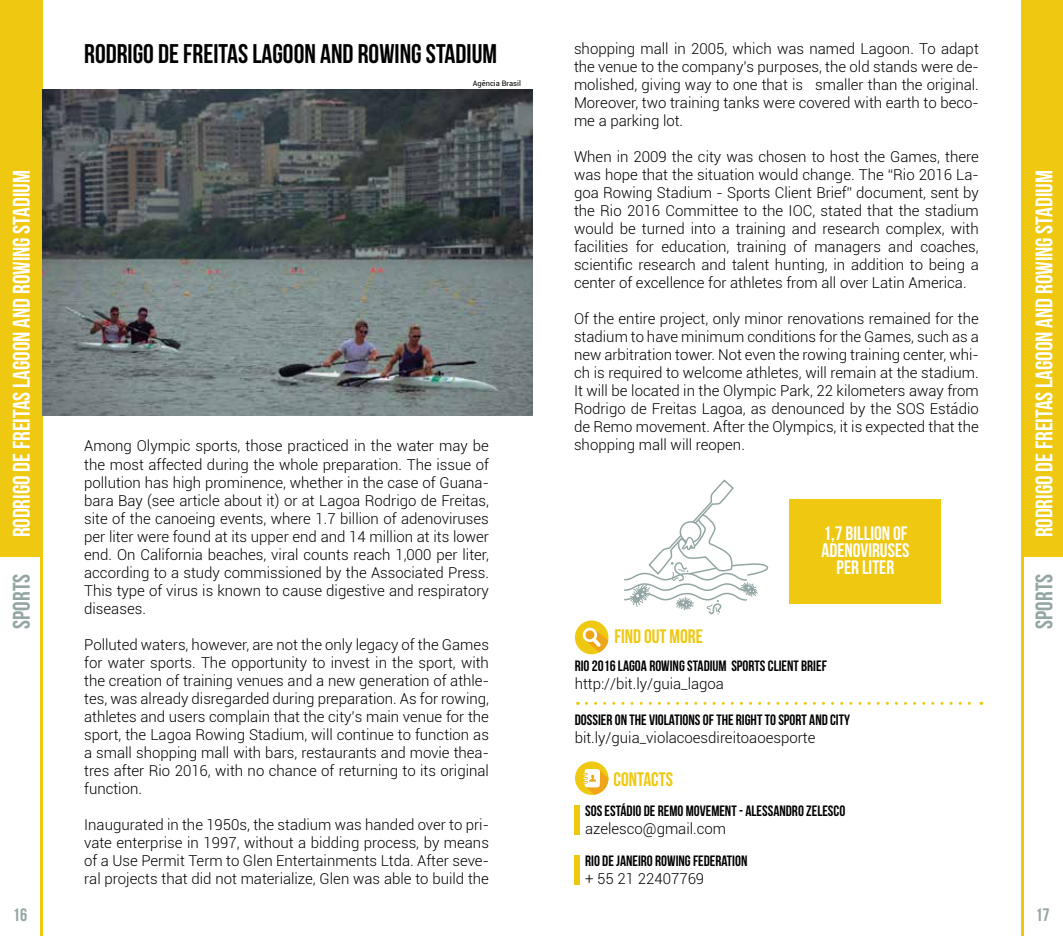
<style>
.page{position:relative;width:1063px;height:936px;background:#fff}
.page>*{position:absolute;margin:0;border:0;box-sizing:border-box;transform-origin:0 0}
.t1{font:27px "Bebas Neue";color:#000}
.t2{font:24px "Bebas Neue";color:#fff}
.t3{font:24px "Bebas Neue";color:#93a6a4}
.t4{font:19.5px/17.2px "Bebas Neue";color:#fff;text-align:center}
.t5{font:19.5px "Bebas Neue";color:#efc811}
.t6{font:18px "Bebas Neue";color:#93a6a4}
.t7{font:300 15px/18px "Roboto";color:#000;text-align:justify}
.t8{font:15px "Bebas Neue";color:#000}
.t9{font:7.5px "Roboto";color:#000}
</style>
<div class="page">
<div style="left:0;top:0;width:42px;height:556px;background:#efc811"></div>
<hr style="left:40px;top:423px;width:2px;height:512px;background:#efc811">
<img style="left:43px;top:89px;width:489px;height:326px">
<div style="left:1022px;top:0;width:41px;height:556px;background:#efc811"></div>
<hr style="left:1022px;top:423px;width:2px;height:512px;background:#efc811">
<div style="left:575px;top:761px;width:33px;height:33px;background:#efc811;border-radius:50%"></div>
<svg style="left:583px;top:768px;width:26px;height:26px"></svg>
<div style="left:575px;top:620px;width:33px;height:34px;background:#efc811;border-radius:50%"></div>
<svg style="left:583px;top:627px;width:25px;height:25px"></svg>
<svg style="left:586px;top:701px;width:396px;height:3px"></svg>
<div style="left:790px;top:499px;width:151px;height:104px;background:#efc811"></div>
<svg style="left:624px;top:480px;width:145px;height:135px"></svg>
<div style="left:574px;top:804px;width:6px;height:30px;background:#efc811"></div>
<div style="left:574px;top:854px;width:6px;height:30px;background:#efc811"></div>
<h2 class="t2" style="left:8px;top:537px;width:369px;rotate:-90deg">RODRIGO DE FREITAS LAGOON AND ROWING STADIUM</h2>
<h2 class="t3" style="left:8px;top:628px;width:56px;rotate:-90deg">SPORTS</h2>
<p class="t6" style="left:13px;top:904px;width:16px">16</p>
<h1 class="t1" style="left:84px;top:39px;width:414px">RODRIGO DE FREITAS LAGOON AND ROWING STADIUM</h1>
<p class="t9" style="left:473px;top:78px;width:50px">Agência Brasil</p>
<p class="t7" style="left:84px;top:436px;width:406px">Among Olympic sports, those practiced in the water may be the most affected during the whole preparation. The issue of pollution has high prominence, whether in the case of Guana&shy;bara Bay (see article about it) or at Lagoa Rodrigo de Freitas, site of the canoeing events, where 1.7 billion of adenoviruses per liter were found at its upper end and 14 million at its lower end. On California beaches, viral counts reach 1,000 per liter, according to a study commissioned by the Associated Press.<br>This type of virus is known to cause digestive and respiratory diseases.</p>
<p class="t7" style="left:84px;top:634px;width:406px">Polluted waters, however, are not the only legacy of the Games for water sports. The opportunity to invest in the sport, with the creation of training venues and a new generation of athle&shy;tes, was already disregarded during preparation. As for rowing, athletes and users complain that the city’s main venue for the sport, the Lagoa Rowing Stadium, will continue to function as a small shopping mall with bars, restaurants and movie thea&shy;tres after Rio 2016, with no chance of returning to its original function.</p>
<p class="t7" style="left:84px;top:814px;width:406px">Inaugurated in the 1950s, the stadium was handed over to pri&shy;vate enterprise in 1997, without a bidding process, by means of a Use Permit Term to Glen Entertainments Ltda. After seve&shy;ral projects that did not materialize, Glen was able to build the</p>
<p class="t7" style="left:574px;top:39px;width:406px">shopping mall in 2005, which was named Lagoon. To adapt the venue to the company’s purposes, the old stands were de&shy;molished, giving way to one that is ⅔ smaller than the original.<br>Moreover, two training tanks were covered with earth to beco&shy;me a parking lot.</p>
<p class="t7" style="left:574px;top:147px;width:406px">When in 2009 the city was chosen to host the Games, there was hope that the situation would change. The “Rio 2016 La&shy;goa Rowing Stadium - Sports Client Brief” document, sent by the Rio 2016 Committee to the IOC, stated that the stadium would be turned into a training and research complex, with facilities for education, training of managers and coaches, scientific research and talent hunting, in addition to being a center of excellence for athletes from all over Latin America.</p>
<p class="t7" style="left:574px;top:309px;width:406px">Of the entire project, only minor renovations remained for the stadium to have minimum conditions for the Games, such as a new arbitration tower. Not even the rowing training center, whi&shy;ch is required to welcome athletes, will remain at the stadium.<br>It will be located in the Olympic Park, 22 kilometers away from Rodrigo de Freitas Lagoa, as denounced by the SOS Estádio de Remo movement. After the Olympics, it is expected that the shopping mall will reopen.</p>
<h3 class="t5" style="left:614px;top:625px;width:90px">FIND OUT MORE</h3>
<h3 class="t4" style="left:821px;top:524px;width:90px">1,7 BILLION OF<br>ADENOVIRUSES<br>PER LITER</h3>
<p class="t8" style="left:575px;top:658px;width:254px">RIO 2016 LAGOA ROWING STADIUM SPORTS CLIENT BRIEF</p>
<p class="t7" style="left:575px;top:674px;width:151px">http://bit.ly/guia_lagoa</p>
<p class="t8" style="left:575px;top:712px;width:277px">DOSSIER ON THE VIOLATIONS OF THE RIGHT TO SPORT AND CITY</p>
<p class="t7" style="left:575px;top:728px;width:242px">bit.ly/guia_violacoesdireitoaoesporte</p>
<h3 class="t5" style="left:614px;top:768px;width:61px">CONTACTS</h3>
<p class="t8" style="left:585px;top:802px;width:262px">SOS ESTÁDIO DE REMO MOVEMENT - ALESSANDRO ZELESCO</p>
<p class="t7" style="left:585px;top:819px;width:143px">azelesco@gmail.com</p>
<p class="t8" style="left:585px;top:852px;width:164px">RIO DE JANEIRO ROWING FEDERATION</p>
<p class="t7" style="left:585px;top:868px;width:121px">+ 55 21 22407769</p>
<h2 class="t2" style="left:1031px;top:537px;width:369px;rotate:-90deg">RODRIGO DE FREITAS LAGOON AND ROWING STADIUM</h2>
<h2 class="t3" style="left:1031px;top:628px;width:56px;rotate:-90deg">SPORTS</h2>
<p class="t6" style="left:1035px;top:904px;width:16px">17</p>
</div>
